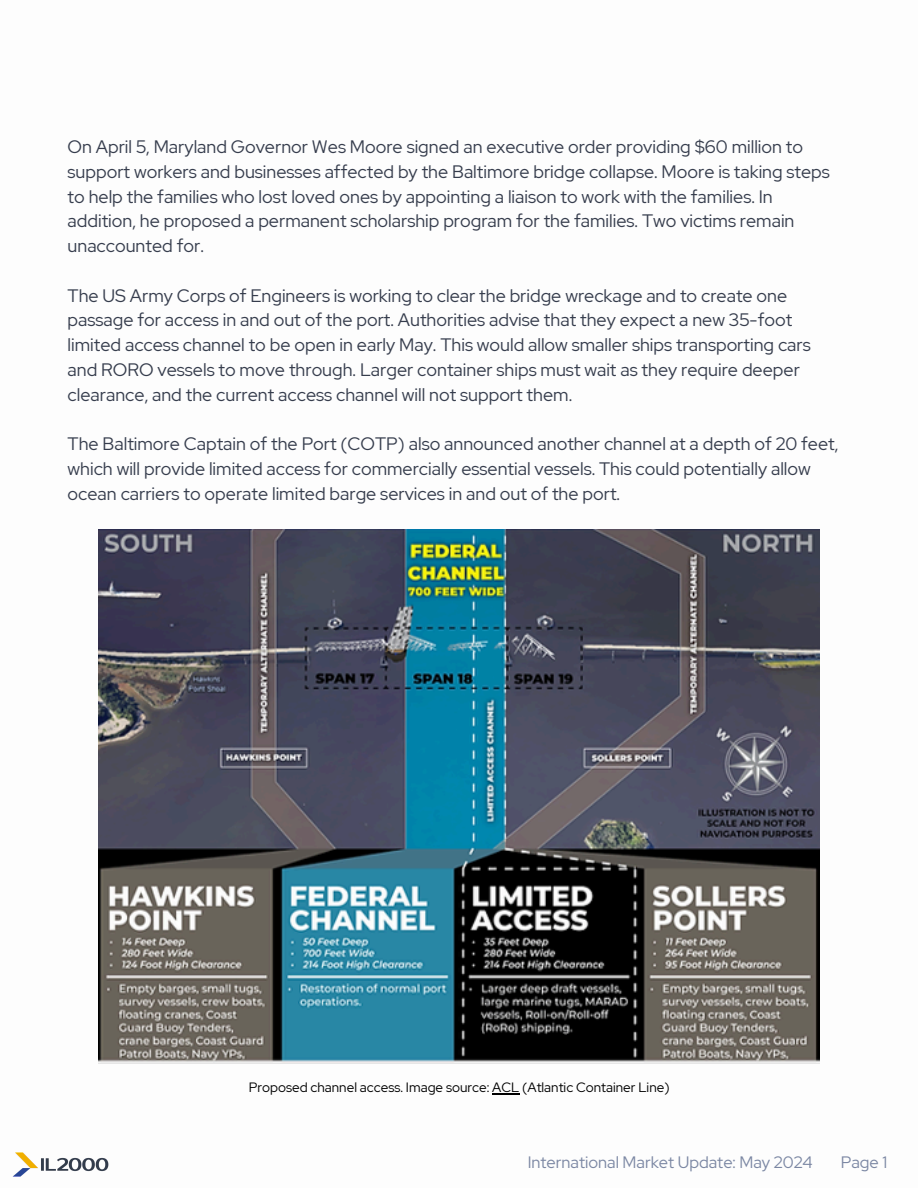
<style>
.page{position:relative;width:918px;height:1188px;background:#fff}
.page>*{position:absolute;margin:0;border:0;box-sizing:border-box;transform-origin:0 0}
.t1{font:18px/24.8px "Red Hat Display";color:#363d4d}
.t2{font:16.5px "Red Hat Display";color:#7b87a3}
.t3{font:13.5px "Red Hat Display";color:#000}
</style>
<div class="page">
<img style="left:12px;top:1152px;width:97px;height:25px">
<img style="left:98px;top:529px;width:722px;height:535px">
<svg style="left:492px;top:1094px;width:27px;height:1px"></svg>
<p class="t1" style="left:68px;top:134px;width:764px">On April 5, Maryland Governor Wes Moore signed an executive order providing $60 million to support workers and businesses affected by the Baltimore bridge collapse. Moore is taking steps to help the families who lost loved ones by appointing a liaison to work with the families. In addition, he proposed a permanent scholarship program for the families. Two victims remain unaccounted for.</p>
<p class="t1" style="left:68px;top:283px;width:745px">The US Army Corps of Engineers is working to clear the bridge wreckage and to create one passage for access in and out of the port. Authorities advise that they expect a new 35-foot limited access channel to be open in early May. This would allow smaller ships transporting cars and RORO vessels to move through. Larger container ships must wait as they require deeper clearance, and the current access channel will not support them.</p>
<h1 class="t1" style="left:68px;top:431px;width:772px">The Baltimore Captain of the Port (COTP) also announced another channel at a depth of 20 feet, which will provide limited access for commercially essential vessels. This could potentially allow ocean carriers to operate limited barge services in and out of the port.</h1>
<h1 class="t3" style="left:249px;top:1079px;width:422px">Proposed channel access. Image source: ACL (Atlantic Container Line)</h1>
<h1 class="t2" style="left:528px;top:1151px;width:287px">International Market Update: May 2024</h1>
<p class="t2" style="left:841px;top:1151px;width:48px">Page 1</p>
</div>
